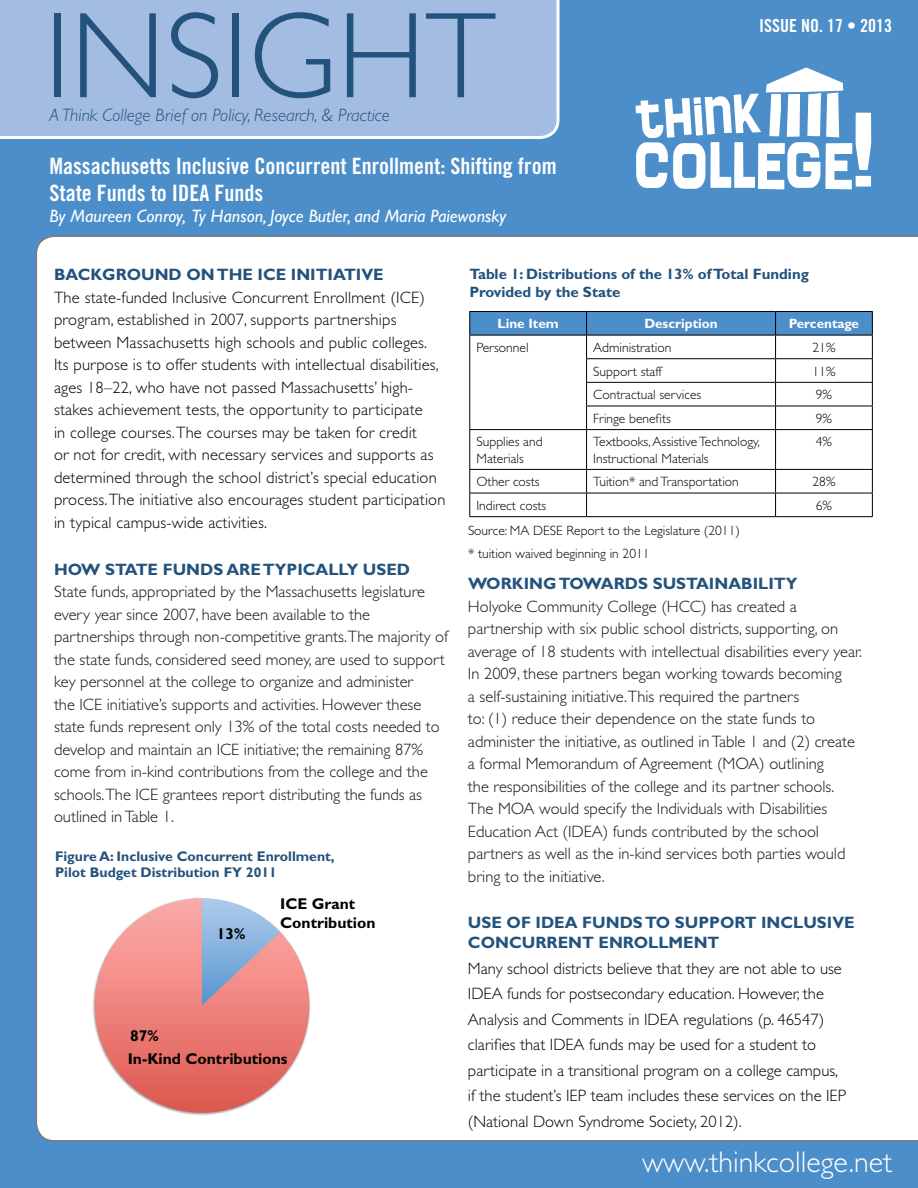
<style>
.page{position:relative;width:918px;height:1188px;background:#4b8ec9}
.page>*{position:absolute;margin:0;border:0;box-sizing:border-box;transform-origin:0 0}
.t1{font:300 123px "Gill Sans";color:#23527c}
.t2{font:300 30px "Gill Sans";color:#fff}
.t3{font:22.5px/27px "Trade Gothic Bold Cond Twenty";color:#fff}
.t4{font:italic 18px "Gill Sans";color:#fff}
.t5{font:italic 300 18px "Gill Sans";color:#23527c}
.t6{font:18px "Trade Gothic Bold Cond Twenty";color:#fff}
.t7{font:300 16.5px/22.5px "Gill Sans";color:#141413}
.t8{font:300 16.5px/22.5px "Gill Sans";letter-spacing:.01em;color:#000}
.t9{font:700 16.5px/19.8px "Gill Sans";color:#23527c}
.t10{font:700 15.6px/18.8px "Gill Sans";color:#000}
.t11{font:700 15px/18px "Gill Sans";color:#23527c}
.t12{font:700 14.1px/16.8px "Gill Sans";color:#23527c}
.t13{font:300 13.5px/16.2px "Gill Sans";color:#000}
.t14{font:700 13.5px "Gill Sans";color:#fff}
</style>
<div class="page">
<div style="left:36px;top:235px;width:882px;height:907px;background:#fff"></div>
<svg style="left:469px;top:311px;width:404px;height:118px"></svg>
<hr style="left:469px;top:429px;width:118px;height:1px;background:#000">
<hr style="left:469px;top:430px;width:1px;height:39px;background:#000">
<hr style="left:587px;top:429px;width:189px;height:1px;background:#000">
<hr style="left:586px;top:430px;width:1px;height:39px;background:#000">
<hr style="left:776px;top:429px;width:97px;height:1px;background:#000">
<hr style="left:775px;top:430px;width:1px;height:39px;background:#000">
<hr style="left:872px;top:430px;width:1px;height:39px;background:#000">
<hr style="left:469px;top:469px;width:118px;height:1px;background:#000">
<hr style="left:587px;top:469px;width:189px;height:1px;background:#000">
<hr style="left:776px;top:469px;width:97px;height:1px;background:#000">
<hr style="left:469px;top:493px;width:118px;height:1px;background:#000">
<svg style="left:469px;top:470px;width:1px;height:46px"></svg>
<hr style="left:587px;top:493px;width:189px;height:1px;background:#000">
<svg style="left:586px;top:470px;width:1px;height:46px"></svg>
<hr style="left:776px;top:493px;width:97px;height:1px;background:#000">
<svg style="left:775px;top:470px;width:1px;height:46px"></svg>
<svg style="left:872px;top:470px;width:1px;height:46px"></svg>
<hr style="left:469px;top:516px;width:118px;height:1px;background:#000">
<hr style="left:587px;top:516px;width:189px;height:1px;background:#000">
<hr style="left:776px;top:516px;width:97px;height:1px;background:#000">
<svg style="left:83px;top:898px;width:238px;height:226px"></svg>
<svg style="left:635px;top:67px;width:236px;height:122px"></svg>
<div style="left:0;top:0;width:560px;height:139px;background:#a2bde1"></div>
<h1 class="t1" style="left:45px;top:-13px;width:453px">INSIGHT</h1>
<p class="t5" style="left:50px;top:105px;width:342px">A Think College Brief on Policy, Research, &amp; Practice</p>
<h3 class="t3" style="left:50px;top:152px;width:509px">Massachusetts Inclusive Concurrent Enrollment: Shifting from<br>State Funds to IDEA Funds</h3>
<p class="t4" style="left:50px;top:206px;width:458px">By Maureen Conroy, Ty Hanson, Joyce Butler, and Maria Paiewonsky</p>
<p class="t6" style="left:759px;top:15px;width:134px">ISSUE NO. 17 • 2013</p>
<p class="t9" style="left:54px;top:265px;width:331px">Background on the ICE Initiative</p>
<p class="t8" style="left:54px;top:286px;width:393px">The state-funded Inclusive Concurrent Enrollment (ICE) program, established in 2007, supports partnerships between Massachusetts high schools and public colleges.<br>Its purpose is to offer students with intellectual disabilities, ages 18–22, who have not passed Massachusetts’ high&shy;stakes achievement tests, the opportunity to participate<br>in college courses. The courses may be taken for credit<br>or not for credit, with necessary services and supports as determined through the school district’s special education process. The initiative also encourages student participation in typical campus-wide activities.</p>
<p class="t9" style="left:54px;top:559px;width:358px">How state funds are typi cally used</p>
<p class="t7" style="left:54px;top:580px;width:396px">State funds, appropriated by the Massachusetts legislature every year since 2007, have been available to the partnerships through non-competitive grants.The majority of the state funds, considered seed money, are used to support key personnel at the college to organize and administer<br>the ICE initiative’s supports and activities. However these state funds represent only 13% of the total costs needed to develop and maintain an ICE initiative; the remaining 87% come from in-kind contributions from the college and the schools.The ICE grantees report distributing the funds as outlined in Table 1.</p>
<p class="t12" style="left:55px;top:847px;width:281px">Figure A: Inclusive Concurrent Enrollment,<br>Pilot Budget Distribution FY 2011</p>
<p class="t10" style="left:280px;top:894px;width:97px">ICE Grant<br>Contribution</p>
<p class="t10" style="left:217px;top:924px;width:30px">13%</p>
<p class="t10" style="left:130px;top:1026px;width:30px">87%</p>
<p class="t10" style="left:128px;top:1049px;width:161px">In-Kind Contributions</p>
<p class="t11" style="left:469px;top:265px;width:341px">Table 1: Distributions of the 13% of Total Funding<br>Provided by the State</p>
<p class="t14" style="left:497px;top:316px;width:63px">Line Item</p>
<p class="t14" style="left:644px;top:316px;width:75px">Description</p>
<p class="t14" style="left:789px;top:316px;width:72px">Percentage</p>
<p class="t13" style="left:477px;top:339px;width:54px">Personnel</p>
<p class="t13" style="left:593px;top:339px;width:79px">Administration</p>
<p class="t13" style="left:813px;top:339px;width:24px">21%</p>
<p class="t13" style="left:593px;top:363px;width:70px">Support staff</p>
<p class="t13" style="left:813px;top:363px;width:24px">11%</p>
<p class="t13" style="left:593px;top:387px;width:109px">Contractual services</p>
<p class="t13" style="left:816px;top:387px;width:18px">9%</p>
<p class="t13" style="left:593px;top:410px;width:79px">Fringe benefits</p>
<p class="t13" style="left:816px;top:410px;width:18px">9%</p>
<p class="t13" style="left:477px;top:434px;width:68px">Supplies and<br>Materials</p>
<p class="t13" style="left:593px;top:434px;width:168px">Textbooks, Assistive Technology,<br>Instructional Materials</p>
<p class="t13" style="left:816px;top:434px;width:18px">4%</p>
<p class="t13" style="left:477px;top:474px;width:65px">Other costs</p>
<p class="t13" style="left:593px;top:474px;width:147px">Tuition* and Transportation</p>
<p class="t13" style="left:813px;top:474px;width:24px">28%</p>
<p class="t13" style="left:477px;top:497px;width:71px">Indirect costs</p>
<p class="t13" style="left:816px;top:497px;width:18px">6%</p>
<p class="t13" style="left:468px;top:519px;width:273px;line-height:23px">Source: MA DESE Report to the Legislature (2011) * tuition waived beginning in 2011</p>
<p class="t9" style="left:468px;top:573px;width:331px">Worki ng Towards Sustai nabi lity</p>
<p class="t7" style="left:468px;top:595px;width:396px">Holyoke Community College (HCC) has created a partnership with six public school districts, supporting, on average of 18 students with intellectual disabilities every year.<br>In 2009, these partners began working towards becoming<br>a self-sustaining initiative.This required the partners<br>to: (1) reduce their dependence on the state funds to administer the initiative, as outlined in Table 1 and (2) create a formal Memorandum of Agreement (MOA) outlining<br>the responsibilities of the college and its partner schools.<br>The MOA would specify the Individuals with Disabilities Education Act (IDEA) funds contributed by the school partners as well as the in-kind services both parties would bring to the initiative.</p>
<p class="t9" style="left:468px;top:913px;width:86px">Use of IDEA</p>
<p class="t9" style="left:468px;top:913px;width:388px;text-indent:114px">Funds to Support Inclusive<br>Concurrent Enrollment</p>
<p class="t8" style="left:468px;top:955px;width:380px;line-height:25.5px">Many school districts believe that they are not able to use IDEA funds for postsecondary education. However, the Analysis and Comments in IDEA regulations (p. 46547) clarifies that IDEA funds may be used for a student to participate in a transitional program on a college campus, if the student’s IEP team includes these services on the IEP (National Down Syndrome Society, 2012).</p>
<h2 class="t2" style="left:642px;top:1145px;width:252px">www.thinkcollege.net</h2>
</div>
